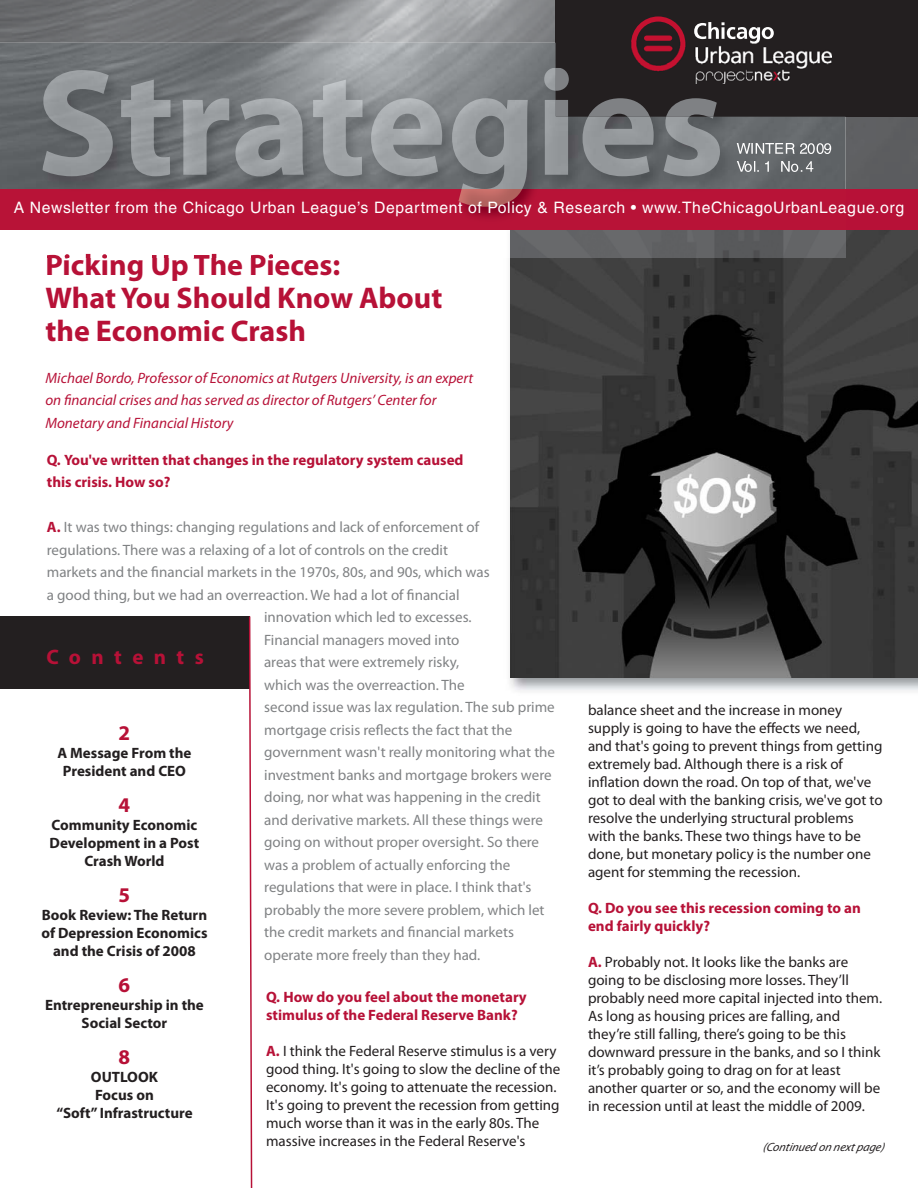
<style>
.page{position:relative;width:918px;height:1188px;background:#fff}
.page>*{position:absolute;margin:0;border:0;box-sizing:border-box;transform-origin:0 0}
.t1{font:700 30px/33px "Myriad Pro";color:#b71137}
.t2{font:700 21px "Myriad Pro";letter-spacing:.495em;color:#b71137}
.t3{font:15.75px "Helvetica";letter-spacing:.04em;color:#fff}
.t4{font:15px/18px "Myriad Pro";color:#231f20}
.t5{font:15px "Myriad Pro";color:#808284}
.t6{font:700 15px/18px "Myriad Pro";color:#231f20;text-align:center}
.t7{font:700 15px/18px "Myriad Pro";color:#b71137}
.t8{font:italic 15px/22.5px "Myriad Pro";color:#b71137}
.t9{font:italic 12px "Myriad Pro";color:#231f20}
.s1{font-weight:700;color:#b71137}
</style>
<div class="page">
<img style="left:0;top:0;width:918px;height:189px">
<div style="left:556px;top:0;width:362px;height:116px;background:#231f20"></div>
<svg style="left:694px;top:22px;width:80px;height:21px"></svg>
<svg style="left:631px;top:16px;width:54px;height:27px"></svg>
<div style="left:644px;top:36px;width:28px;height:5px;background:#c41130;border-radius:3px"></div>
<div style="left:0;top:616px;width:249px;height:88px;background:#231f20"></div>
<div style="left:0;top:689px;width:249px;height:498px;background:#fff"></div>
<svg style="left:248px;top:616px;width:5px;height:571px"></svg>
<img style="left:509px;top:258px;width:409px;height:433px">
<img style="left:510px;top:230px;width:408px;height:447px">
<div style="left:0;top:189px;width:918px;height:41px;background:#b71137"></div>
<img style="left:0;top:43px;width:845px;height:214px">
<img style="left:556px;top:43px;width:289px;height:73px">
<img style="left:737px;top:144px;width:94px;height:10px">
<img style="left:737px;top:162px;width:76px;height:10px">
<img style="left:47px;top:254px;width:226px;height:3px">
<img style="left:631px;top:43px;width:201px;height:41px">
<img style="left:43px;top:68px;width:677px;height:121px">
<img style="left:556px;top:68px;width:164px;height:48px">
<img style="left:450px;top:189px;width:81px;height:18px">
<p class="t3" style="left:14px;top:202px;width:892px">A Newsletter from the Chicago Urban League’s Department of Policy &amp; Research • www.TheChicagoUrbanLeague.org</p>
<h1 class="t1" style="left:45px;top:251px;width:398px">Picking Up The Pieces:<br>What You Should Know About the Economic Crash</h1>
<p class="t8" style="left:45px;top:368px;width:429px">Michael Bordo, Professor of Economics at Rutgers University, is an expert on financial crises and has served as director of Rutgers’ Center for<br>Monetary and Financial History</p>
<p class="t7" style="left:47px;top:450px;width:418px;line-height:22.5px">Q. You've written that changes in the regulatory system caused this crisis. How so?</p>
<p class="t5" style="left:47px;top:522px;width:434px"><span class="s1">A.</span> It was two things: changing regulations and lack of enforcement of</p>
<p class="t5" style="left:47px;top:544px;width:403px">regulations. There was a relaxing of a lot of controls on the credit</p>
<p class="t5" style="left:47px;top:567px;width:444px">markets and the financial markets in the 1970s, 80s, and 90s, which was</p>
<p class="t5" style="left:47px;top:589px;width:414px">a good thing, but we had an overreaction. We had a lot of financial</p>
<p class="t5" style="left:264px;top:612px;width:209px">innovation which led to excesses.</p>
<p class="t5" style="left:264px;top:634px;width:197px">Financial managers moved into</p>
<p class="t5" style="left:264px;top:657px;width:197px">areas that were extremely risky,</p>
<p class="t5" style="left:264px;top:679px;width:202px">which was the overreaction. The</p>
<p class="t5" style="left:264px;top:702px;width:292px">second issue was lax regulation. The sub prime</p>
<p class="t5" style="left:264px;top:724px;width:250px">mortgage crisis reflects the fact that the</p>
<p class="t5" style="left:264px;top:747px;width:292px">government wasn't really monitoring what the</p>
<p class="t5" style="left:264px;top:769px;width:289px">investment banks and mortgage brokers were</p>
<p class="t5" style="left:264px;top:792px;width:278px">doing, nor what was happening in the credit</p>
<p class="t5" style="left:264px;top:814px;width:280px">and derivative markets. All these things were</p>
<p class="t5" style="left:264px;top:837px;width:276px">going on without proper oversight. So there</p>
<p class="t5" style="left:264px;top:859px;width:248px">was a problem of actually enforcing the</p>
<p class="t5" style="left:264px;top:882px;width:269px">regulations that were in place. I think that's</p>
<p class="t5" style="left:264px;top:904px;width:282px">probably the more severe problem, which let</p>
<p class="t5" style="left:264px;top:927px;width:251px">the credit markets and financial markets</p>
<p class="t5" style="left:264px;top:949px;width:218px">operate more freely than they had.</p>
<h2 class="t2" style="left:46px;top:648px;width:159px">Contents</h2>
<h2 class="t2" style="left:119px;top:725px;width:13px">2</h2>
<p class="t6" style="left:57px;top:745px;width:136px">A Message From the<br>President and CEO</p>
<h2 class="t2" style="left:119px;top:797px;width:13px">4</h2>
<p class="t6" style="left:50px;top:817px;width:151px">Community Economic<br>Development in a Post<br>Crash World</p>
<h2 class="t2" style="left:119px;top:887px;width:13px">5</h2>
<p class="t6" style="left:41px;top:907px;width:168px">Book Review: The Return of Depression Economics and the Crisis of 2008</p>
<h2 class="t2" style="left:119px;top:977px;width:13px">6</h2>
<p class="t6" style="left:45px;top:997px;width:160px">Entrepreneurship in the<br>Social Sector</p>
<h2 class="t2" style="left:119px;top:1049px;width:13px">8</h2>
<p class="t6" style="left:56px;top:1069px;width:138px">OUTLOOK<br>Focus on<br>“Soft” Infrastructure</p>
<p class="t7" style="left:266px;top:989px;width:262px">Q. How do you feel about the monetary stimulus of the Federal Reserve Bank?</p>
<p class="t4" style="left:266px;top:1043px;width:296px"><span class="s1">A.</span> I think the Federal Reserve stimulus is a very good thing. It's going to slow the decline of the economy. It's going to attenuate the recession.<br>It's going to prevent the recession from getting much worse than it was in the early 80s. The massive increases in the Federal Reserve's</p>
<p class="t4" style="left:588px;top:703px;width:296px">balance sheet and the increase in money supply is going to have the effects we need, and that's going to prevent things from getting extremely bad. Although there is a risk of inflation down the road. On top of that, we've got to deal with the banking crisis, we've got to resolve the underlying structural problems with the banks. These two things have to be done, but monetary policy is the number one agent for stemming the recession.</p>
<p class="t7" style="left:588px;top:901px;width:274px">Q. Do you see this recession coming to an end fairly quickly?</p>
<p class="t4" style="left:588px;top:955px;width:296px"><span class="s1">A.</span> Probably not. It looks like the banks are going to be disclosing more losses. They’ll probably need more capital injected into them.<br>As long as housing prices are falling, and they’re still falling, there’s going to be this downward pressure in the banks, and so I think it’s probably going to drag on for at least another quarter or so, and the economy will be in recession until at least the middle of 2009.</p>
<p class="t9" style="left:763px;top:1142px;width:123px">(Continued on next page)</p>
</div>
